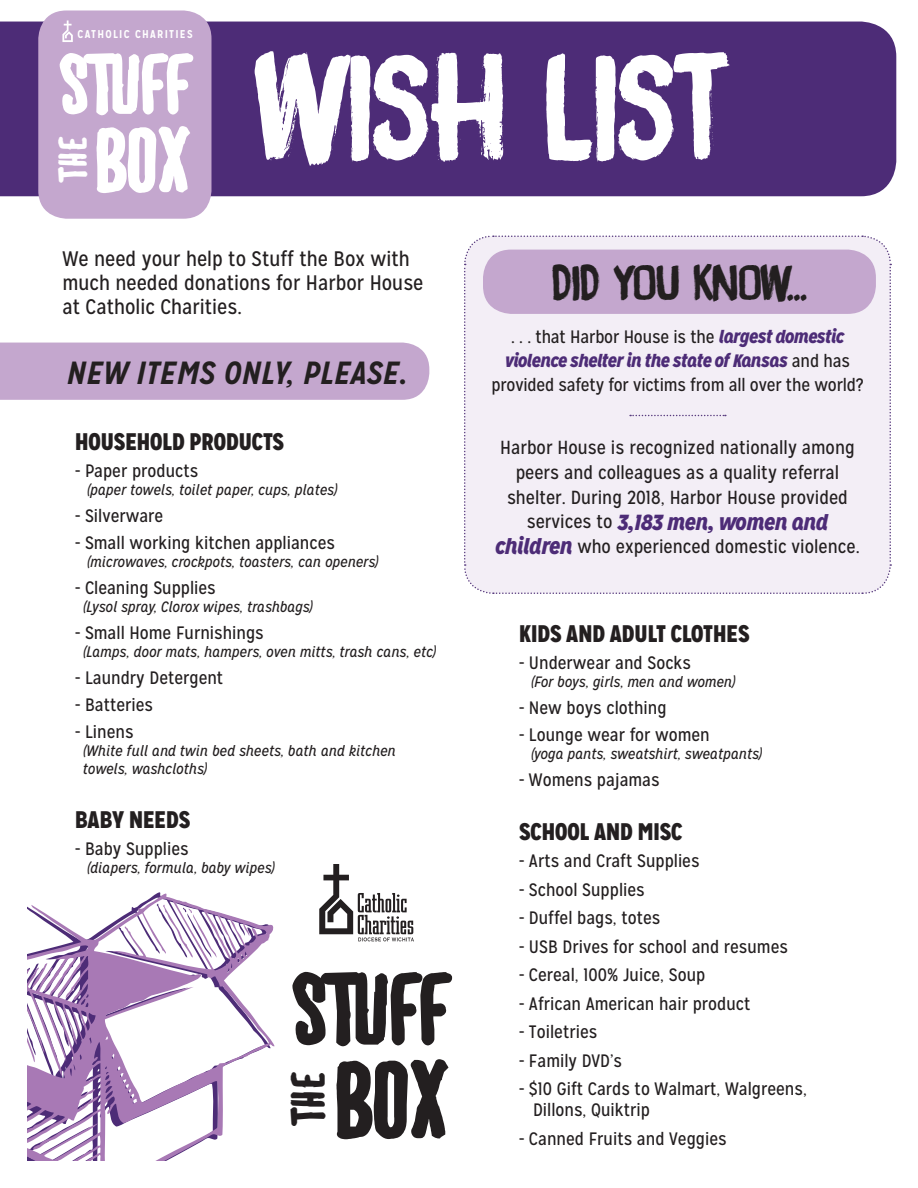
<style>
.page{position:relative;width:918px;height:1188px;background:#fff}
.page>*{position:absolute;margin:0;border:0;box-sizing:border-box;transform-origin:0 0}
.t1{font:130.65px "DK Black Bamboo";letter-spacing:-.04em;color:#fff}
.t2{font:104.25px "MARI&DAVIDEXTRABOLD";color:#231f20}
.t3{font:97.8px "MARI&DAVIDEXTRABOLD";color:#231f20}
.t4{font:87.3px "MARI&DAVIDEXTRABOLD";color:#fff}
.t5{font:81.75px "MARI&DAVIDEXTRABOLD";color:#fff}
.t6{font:45.15px "MARI&DAVIDEXTRABOLD";color:#231f20}
.t7{font:43.2px "DK Black Bamboo";letter-spacing:-.04em;color:#231f20}
.t8{font:37.8px "MARI&DAVIDEXTRABOLD";color:#fff}
.t9{font:italic 700 32.1px "Mission Gothic";color:#231f20}
.t10{font:900 24px "Mission Gothic";color:#231f20}
.t11{font:italic 900 21.9px "Mission Gothic";letter-spacing:-.005em;color:#4d2c77}
.t12{font:21px/24px "Mission Gothic";color:#231f20}
.t13{font:18.9px/24.8px "Mission Gothic";color:#231f20;text-align:center}
.t14{font:18px/24px "Mission Gothic";color:#231f20;text-align:center}
.t15{font:italic 15px/18px "Mission Gothic";color:#231f20}
.t16{font:700 11.25px "Mission Gothic";letter-spacing:.11em;color:#fff}
.s1{font-weight:900;font-style:italic;color:#4d2c77}
.s2{font-weight:400;font-style:normal;font-size:18.9px;color:#231f20}
.s3{font-weight:900;font-style:italic;font-size:21.9px;color:#4d2c77}
</style>
<div class="page">
<div style="left:0;top:343px;width:429px;height:57px;background:#c4a7ce"></div>
<div style="left:0;top:22px;width:896px;height:174px;background:#4d2c77"></div>
<svg style="left:27px;top:893px;width:248px;height:268px"></svg>
<svg style="left:157px;top:904px;width:60px;height:54px"></svg>
<svg style="left:27px;top:963px;width:20px;height:99px"></svg>
<div style="left:38px;top:10px;width:173px;height:209px;background:#c4a7ce;border-radius:28px"></div>
<svg style="left:62px;top:20px;width:11px;height:22px"></svg>
<svg style="left:319px;top:864px;width:95px;height:77px"></svg>
<svg style="left:464px;top:235px;width:428px;height:359px"></svg>
<p class="t16" style="left:78px;top:27px;width:117px">CATHOLIC CHARITIES</p>
<p class="t5" style="left:58px;top:51px;width:133px">STUFF</p>
<p class="t8" style="left:57px;top:181px;width:45px;rotate:-90deg">THE</p>
<p class="t4" style="left:96px;top:125px;width:95px">BOX</p>
<p class="t1" style="left:251px;top:13px;width:484px">Wish List</p>
<p class="t12" style="left:62px;top:247px;width:363px">We need your help to Stuff the Box with much needed donations for Harbor House at Catholic Charities.</p>
<p class="t9" style="left:67px;top:353px;width:342px">NEW ITEMS ONLY, PLEASE.</p>
<p class="t10" style="left:75px;top:426px;width:211px">HOUSEHOLD PRODUCTS</p>
<p class="t14" style="left:75px;top:459px;width:125px">- Paper products</p>
<p class="t15" style="left:87px;top:481px;width:252px">(paper towels, toilet paper, cups, plates)</p>
<p class="t14" style="left:75px;top:504px;width:90px">- Silverware</p>
<p class="t14" style="left:75px;top:531px;width:261px">- Small working kitchen appliances</p>
<p class="t15" style="left:87px;top:553px;width:293px">(microwaves, crockpots, toasters, can openers)</p>
<p class="t14" style="left:75px;top:576px;width:142px">- Cleaning Supplies</p>
<p class="t15" style="left:83px;top:598px;width:232px">(Lysol spray, Clorox wipes, trashbags)</p>
<p class="t14" style="left:75px;top:621px;width:190px">- Small Home Furnishings</p>
<p class="t15" style="left:83px;top:643px;width:355px">(Lamps, door mats, hampers, oven mitts, trash cans, etc)</p>
<p class="t14" style="left:75px;top:666px;width:150px">- Laundry Detergent</p>
<p class="t14" style="left:75px;top:693px;width:80px">- Batteries</p>
<p class="t14" style="left:75px;top:720px;width:60px">- Linens</p>
<p class="t15" style="left:83px;top:742px;width:314px">(White full and twin bed sheets, bath and kitchen towels, washcloths)</p>
<p class="t10" style="left:75px;top:804px;width:117px">BABY NEEDS</p>
<p class="t14" style="left:75px;top:837px;width:115px">- Baby Supplies</p>
<p class="t15" style="left:87px;top:859px;width:190px">(diapers, formula, baby wipes)</p>
<p class="t3" style="left:291px;top:969px;width:158px">STUFF</p>
<p class="t6" style="left:290px;top:1124px;width:53px;rotate:-90deg">THE</p>
<p class="t2" style="left:336px;top:1058px;width:113px">BOX</p>
<p class="t7" style="left:551px;top:251px;width:258px">DID YOU KNOW...</p>
<p class="t14" style="left:491px;top:325px;width:374px">. . . that Harbor House is the <span class="s1">largest domestic violence shelter in the state of Kansas</span> and has provided safety for victims from all over the world?</p>
<p class="t13" style="left:500px;top:435px;width:356px">Harbor House is recognized nationally among peers and colleagues as a quality referral shelter. During 2018, Harbor House provided</p>
<p class="t11" style="left:527px;top:508px;width:303px"><span class="s2">services to</span> 3,183 men, women and</p>
<p class="t13" style="left:495px;top:534px;width:366px"><span class="s3">children</span> who experienced domestic violence.</p>
<p class="t10" style="left:519px;top:618px;width:232px">KIDS AND ADULT CLOTHES</p>
<p class="t14" style="left:519px;top:651px;width:174px">- Underwear and Socks</p>
<p class="t15" style="left:531px;top:673px;width:206px">(For boys, girls, men and women)</p>
<p class="t14" style="left:519px;top:696px;width:149px">- New boys clothing</p>
<p class="t14" style="left:519px;top:723px;width:192px">- Lounge wear for women</p>
<p class="t15" style="left:531px;top:745px;width:233px">(yoga pants, sweatshirt, sweatpants)</p>
<p class="t14" style="left:519px;top:768px;width:142px">- Womens pajamas</p>
<p class="t10" style="left:519px;top:816px;width:165px">SCHOOL AND MISC</p>
<p class="t14" style="left:519px;top:849px;width:182px">- Arts and Craft Supplies</p>
<p class="t14" style="left:519px;top:878px;width:127px">- School Supplies</p>
<p class="t14" style="left:519px;top:906px;width:143px">- Duffel bags, totes</p>
<p class="t14" style="left:519px;top:935px;width:270px">- USB Drives for school and resumes</p>
<p class="t14" style="left:519px;top:963px;width:188px">- Cereal, 100% Juice, Soup</p>
<p class="t14" style="left:519px;top:992px;width:233px">- African American hair product</p>
<p class="t14" style="left:519px;top:1020px;width:80px">- Toiletries</p>
<p class="t14" style="left:519px;top:1049px;width:104px">- Family DVD’s</p>
<p class="t14" style="left:533px;top:1079px;width:275px;line-height:21px;text-align:left;text-indent:-14px">- $10 Gift Cards to Walmart, Walgreens,<br>Dillons, Quiktrip</p>
<p class="t14" style="left:519px;top:1127px;width:209px">- Canned Fruits and Veggies</p>
</div>
